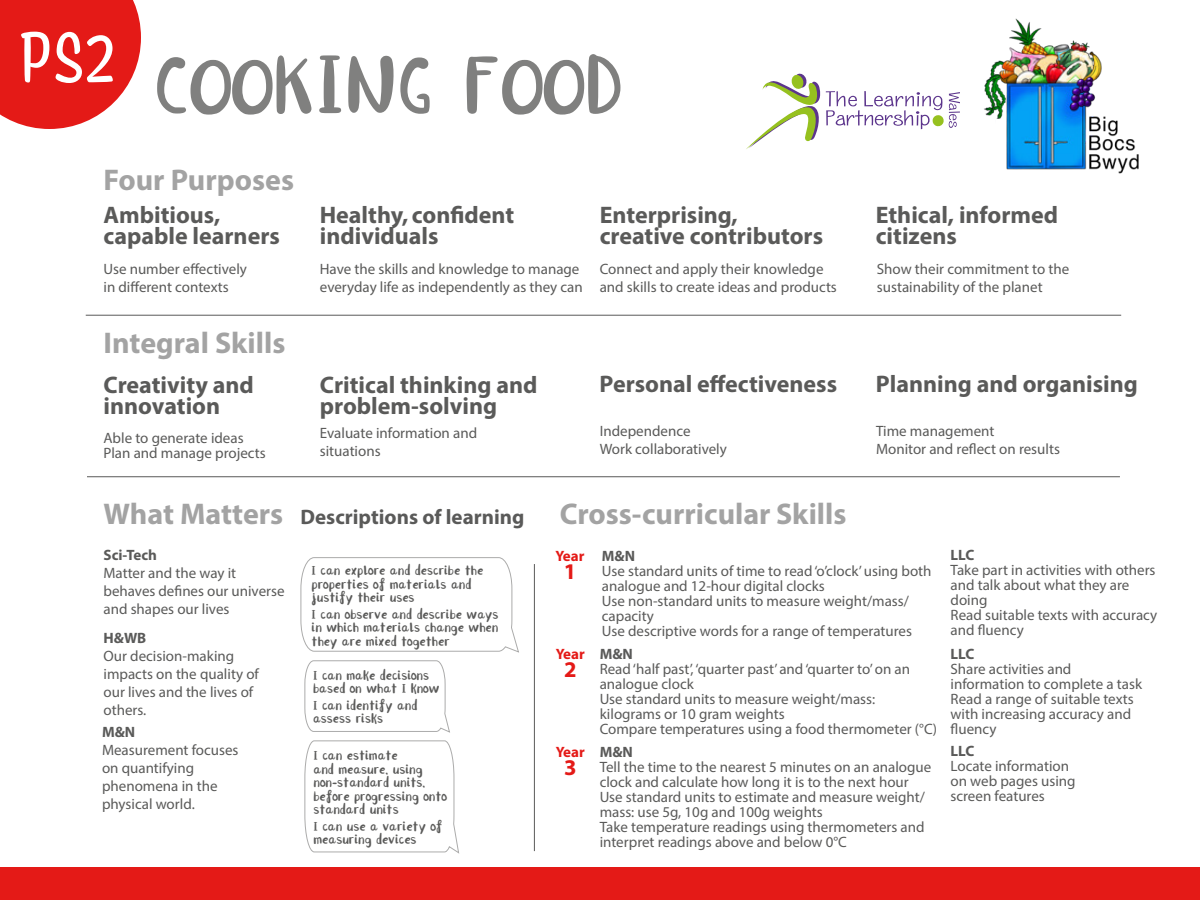
<style>
.page{position:relative;width:1200px;height:900px;background:#fff}
.page>*{position:absolute;margin:0;border:0;box-sizing:border-box;transform-origin:0 0}
.t1{font:120px "Stuart";color:#80807f}
.t2{font:75px "Coniferous";color:#fff}
.t3{font:700 30px "Myriad Pro";color:#a3a3a3}
.t4{font:700 24px/21px "Myriad Pro";color:#5a5a59}
.t5{font:700 22.5px "Myriad Pro";color:#e41a17}
.t6{font:700 21px "Myriad Pro";color:#5a5a59}
.t7{font:18px/13.5px "Stuart";color:#5a5a59}
.t8{font:15px/15px "Myriad Pro";color:#5a5a59}
.t9{font:700 15px "Myriad Pro";color:#5a5a59}
.t10{font:700 15px "Myriad Pro";color:#e41a17}
.s1{font-size:30px;color:#a3a3a3}
</style>
<div class="page">
<img style="left:984px;top:18px;width:155px;height:156px">
<svg style="left:746px;top:73px;width:214px;height:76px"></svg>
<svg style="left:304px;top:660px;width:146px;height:73px"></svg>
<svg style="left:304px;top:740px;width:156px;height:114px"></svg>
<svg style="left:300px;top:557px;width:219px;height:96px"></svg>
<hr style="left:87px;top:476px;width:1033px;height:1px;background:#5a5a59">
<hr style="left:86px;top:315px;width:1035px;height:1px;background:#5a5a59">
<hr style="left:534px;top:564px;width:1px;height:287px;background:#5a5a59">
<div style="left:0;top:867px;width:1200px;height:33px;background:#e41a17"></div>
<svg style="left:0;top:0;width:141px;height:129px"></svg>
<div style="left:18px;top:26px;width:98px;height:56px;background:#e41a17"></div>
<h2 class="t2" style="left:18px;top:5px;width:99px">PS2</h2>
<h1 class="t1" style="left:153px;top:34px;width:472px">COOKING FOOD</h1>
<h3 class="t3" style="left:104px;top:161px;width:192px">Four Purposes</h3>
<h3 class="t4" style="left:104px;top:204px;width:178px">Ambitious, capable learners</h3>
<p class="t8" style="left:104px;top:259px;width:145px;line-height:18px">Use number effectively in different contexts</p>
<h3 class="t4" style="left:320px;top:204px;width:196px">Healthy, confident individuals</h3>
<p class="t8" style="left:320px;top:259px;width:264px;line-height:18px">Have the skills and knowledge to manage everyday life as independently as they can</p>
<h3 class="t4" style="left:600px;top:204px;width:225px">Enterprising, creative contributors</h3>
<h3 class="t4" style="left:876px;top:204px;width:184px">Ethical, informed citizens</h3>
<p class="t8" style="left:600px;top:259px;width:239px;line-height:18px">Connect and apply their knowledge and skills to create ideas and products</p>
<p class="t8" style="left:877px;top:259px;width:194px;line-height:18px">Show their commitment to the sustainability of the planet</p>
<h3 class="t3" style="left:104px;top:323px;width:183px">Integral Skills</h3>
<h3 class="t4" style="left:104px;top:374px;width:152px">Creativity and innovation</h3>
<h3 class="t4" style="left:320px;top:374px;width:219px">Critical thinking and problem-solving</h3>
<h3 class="t4" style="left:600px;top:373px;width:239px">Personal effectiveness</h3>
<h3 class="t4" style="left:876px;top:373px;width:263px">Planning and organising</h3>
<p class="t8" style="left:876px;top:422px;width:185px;line-height:18px">Time management<br>Monitor and reflect on results</p>
<p class="t8" style="left:104px;top:431px;width:164px">Able to generate ideas<br>Plan and manage projects</p>
<p class="t8" style="left:320px;top:423px;width:159px;line-height:18px">Evaluate information and situations</p>
<p class="t8" style="left:600px;top:422px;width:129px;line-height:18px">Independence<br>Work collaboratively</p>
<h3 class="t6" style="left:104px;top:504px;width:422px"><span class="s1">What Matters</span> Descriptions of learning</h3>
<p class="t9" style="left:104px;top:546px;width:55px">Sci-Tech</p>
<p class="t8" style="left:104px;top:564px;width:183px;line-height:18px">Matter and the way it behaves defines our universe and shapes our lives</p>
<p class="t9" style="left:104px;top:628px;width:44px">H&amp;WB</p>
<p class="t8" style="left:104px;top:647px;width:157px;line-height:18px">Our decision-making impacts on the quality of our lives and the lives of others.</p>
<p class="t9" style="left:102px;top:723px;width:35px">M&amp;N</p>
<p class="t8" style="left:102px;top:741px;width:138px;line-height:18px">Measurement focuses on quantifying phenomena in the physical world.</p>
<p class="t7" style="left:312px;top:564px;width:173px">I can explore and describe the properties of materials and justify their uses</p>
<p class="t7" style="left:312px;top:608px;width:188px;text-align:justify">I can observe and describe ways in which materials change when they are mixed together</p>
<p class="t7" style="left:313px;top:669px;width:128px">I can make decisions based on what I know</p>
<p class="t7" style="left:313px;top:699px;width:106px">I can identify and assess risks</p>
<p class="t7" style="left:314px;top:749px;width:135px">I can estimate<br>and measure, using non-standard units, before progressing onto standard units</p>
<p class="t7" style="left:314px;top:819px;width:130px">I can use a variety of measuring devices</p>
<h3 class="t3" style="left:560px;top:495px;width:288px">Cross-curricular Skills</h3>
<p class="t10" style="left:555px;top:546px;width:30px">Year</p>
<h3 class="t5" style="left:564px;top:556px;width:14px">1</h3>
<p class="t9" style="left:602px;top:546px;width:35px">M&amp;N</p>
<p class="t8" style="left:602px;top:563px;width:331px">Use standard units of time to read ‘o’clock’ using both analogue and 12-hour digital clocks<br>Use non-standard units to measure weight/mass/ capacity<br>Use descriptive words for a range of temperatures</p>
<p class="t10" style="left:556px;top:644px;width:30px">Year</p>
<h3 class="t5" style="left:564px;top:655px;width:14px">2</h3>
<p class="t10" style="left:556px;top:742px;width:30px">Year</p>
<h3 class="t5" style="left:564px;top:753px;width:14px">3</h3>
<p class="t9" style="left:600px;top:644px;width:35px">M&amp;N</p>
<p class="t8" style="left:600px;top:661px;width:339px">Read ‘half past’, ‘quarter past’ and ‘quarter to’ on an analogue clock<br>Use standard units to measure weight/mass: kilograms or 10 gram weights<br>Compare temperatures using a food thermometer (°C)</p>
<p class="t9" style="left:600px;top:742px;width:35px">M&amp;N</p>
<p class="t8" style="left:600px;top:759px;width:333px">Tell the time to the nearest 5 minutes on an analogue clock and calculate how long it is to the next hour Use standard units to estimate and measure weight/ mass: use 5g, 10g and 100g weights<br>Take temperature readings using thermometers and interpret readings above and below 0°C</p>
<p class="t9" style="left:951px;top:546px;width:25px">LLC</p>
<p class="t8" style="left:951px;top:563px;width:208px">Take part in activities with others and talk about what they are doing<br>Read suitable texts with accuracy and fluency</p>
<p class="t9" style="left:951px;top:644px;width:25px">LLC</p>
<p class="t8" style="left:951px;top:661px;width:193px">Share activities and information to complete a task<br>Read a range of suitable texts with increasing accuracy and fluency</p>
<p class="t9" style="left:951px;top:741px;width:25px">LLC</p>
<p class="t8" style="left:951px;top:758px;width:127px">Locate information on web pages using screen features</p>
</div>
